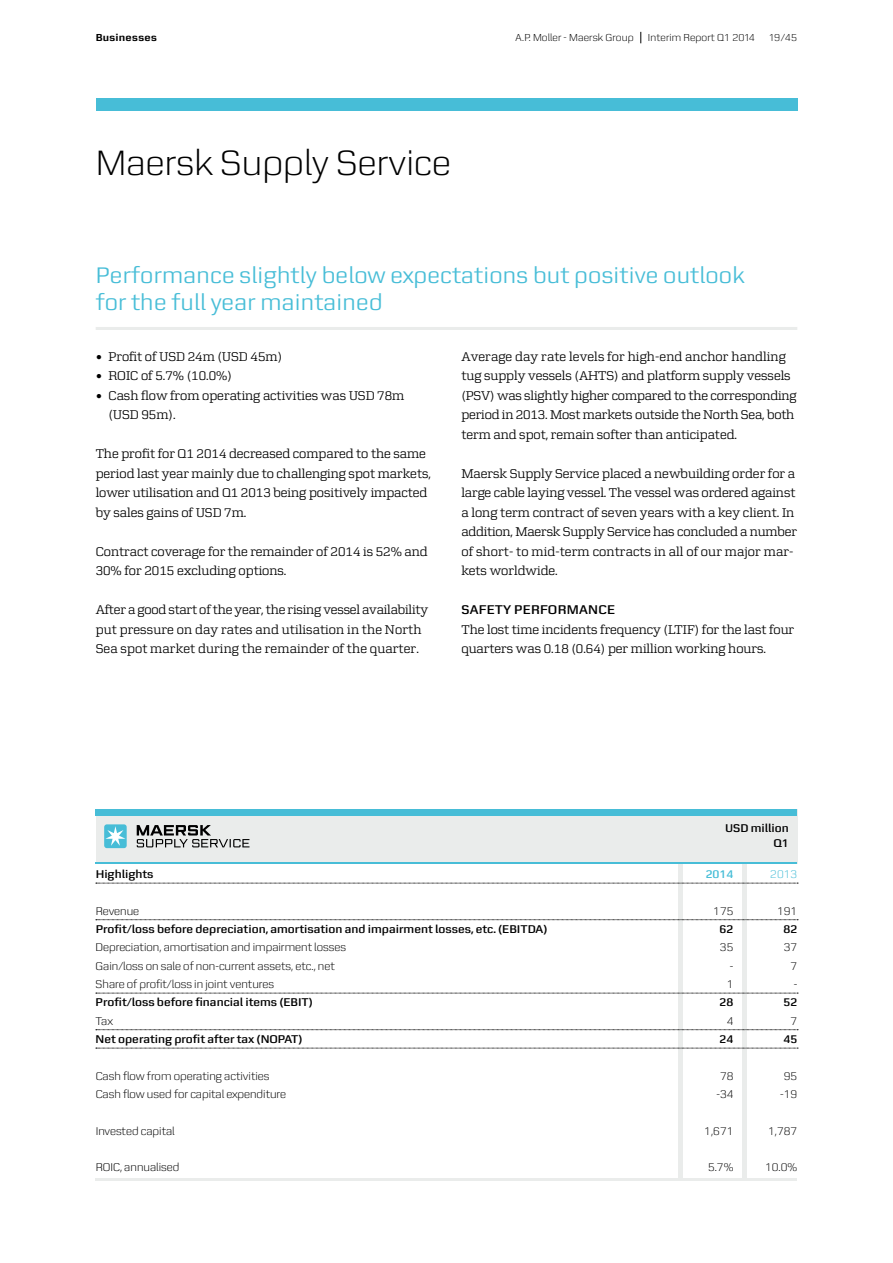
<style>
.page{position:relative;width:893px;height:1263px;background:#fff}
.page>*{position:absolute;margin:0;border:0;box-sizing:border-box;transform-origin:0 0}
.t1{font:300 37.5px "Zetta Sans";letter-spacing:.005em;color:#000}
.t2{font:24px/27px "Zetta Sans";letter-spacing:.01em;color:#47bdd7}
.t3{font:13.5px/19.5px "Zetta Serif";color:#000}
.t4{font:600 13.5px "Zetta Sans";letter-spacing:.02em;color:#000}
.t5{font:300 12px "Zetta Sans";color:#000}
.t6{font:600 12px/15px "Zetta Sans";color:#000;text-align:right}
.t7{font:600 12px "Zetta Sans";color:#47bdd7}
.t8{font:300 12px "Zetta Sans";color:#47bdd7}
.t9{font:300 10.8px "Zetta Sans";letter-spacing:.01em;color:#000}
.t10{font:700 10.8px "Zetta Sans";letter-spacing:.025em;color:#000}
</style>
<div class="page">
<div style="left:96px;top:98px;width:701px;height:13px;background:#47bdd7"></div>
<hr style="left:96px;top:327px;width:701px;height:3px;background:#eaeceb">
<div style="left:96px;top:809px;width:701px;height:55px;background:#eaeceb"></div>
<hr style="left:96px;top:1178px;width:701px;height:2px;background:#eaeceb">
<div style="left:96px;top:809px;width:701px;height:7px;background:#47bdd7"></div>
<hr style="left:96px;top:862px;width:701px;height:2px;background:#47bdd7">
<hr style="left:742px;top:864px;width:4px;height:316px;background:#eaeceb">
<hr style="left:678px;top:864px;width:4px;height:316px;background:#eaeceb">
<svg style="left:96px;top:883px;width:702px;height:1px"></svg>
<svg style="left:96px;top:919px;width:702px;height:1px"></svg>
<svg style="left:96px;top:993px;width:702px;height:1px"></svg>
<svg style="left:96px;top:1029px;width:702px;height:1px"></svg>
<svg style="left:96px;top:1048px;width:702px;height:1px"></svg>
<svg style="left:137px;top:825px;width:112px;height:22px"></svg>
<div style="left:104px;top:824px;width:23px;height:24px;background:#47bdd7;border-radius:3px"></div>
<svg style="left:105px;top:826px;width:20px;height:20px"></svg>
<p class="t10" style="left:96px;top:31px;width:63px">Businesses</p>
<p class="t9" style="left:515px;top:32px;width:120px">A.P. Moller - Maersk Group</p>
<p class="t9" style="left:648px;top:32px;width:109px">Interim Report Q1 2014</p>
<p class="t9" style="left:769px;top:32px;width:30px">19/45</p>
<h1 class="t1" style="left:96px;top:141px;width:357px">Maersk Supply Service</h1>
<h2 class="t2" style="left:96px;top:261px;width:650px">Performance slightly below expectations but positive outlook for the full year maintained</h2>
<p class="t3" style="left:96px;top:347px;width:188px">• Profit of USD 24m (USD 45m)</p>
<p class="t3" style="left:96px;top:366px;width:138px">• ROIC of 5.7% (10.0%)</p>
<p class="t3" style="left:108px;top:386px;width:297px;text-indent:-13px">• Cash flow from operating activities was USD 78m (USD 95m).</p>
<p class="t3" style="left:96px;top:444px;width:337px">The profit for Q1 2014 decreased compared to the same period last year mainly due to challenging spot markets, lower utilisation and Q1 2013 being positively impacted by sales gains of USD 7m.</p>
<p class="t3" style="left:96px;top:542px;width:334px">Contract coverage for the remainder of 2014 is 52% and<br>30% for 2015 excluding options.</p>
<p class="t3" style="left:96px;top:600px;width:334px">After a good start of the year, the rising vessel availability put pressure on day rates and utilisation in the North<br>Sea spot market during the remainder of the quarter.</p>
<p class="t3" style="left:461px;top:347px;width:337px">Average day rate levels for high-end anchor handling tug supply vessels (AHTS) and platform supply vessels (PSV) was slightly higher compared to the corresponding period in 2013. Most markets outside the North Sea, both term and spot, remain softer than anticipated.</p>
<p class="t3" style="left:461px;top:464px;width:337px">Maersk Supply Service placed a newbuilding order for a large cable laying vessel. The vessel was ordered against a long term contract of seven years with a key client. In addition, Maersk Supply Service has concluded a number of short- to mid-term contracts in all of our major mar&shy;kets worldwide.</p>
<p class="t4" style="left:461px;top:602px;width:155px">Safety performance</p>
<p class="t3" style="left:461px;top:620px;width:334px">The lost time incidents frequency (LTIF) for the last four quarters was 0.18 (0.64) per million working hours.</p>
<p class="t6" style="left:725px;top:820px;width:65px">USD million<br>Q1</p>
<p class="t6" style="left:96px;top:866px;width:59px">H ighlights</p>
<p class="t7" style="left:706px;top:867px;width:29px">2014</p>
<p class="t8" style="left:770px;top:867px;width:29px">2013</p>
<p class="t5" style="left:96px;top:904px;width:45px">Revenue</p>
<p class="t5" style="left:713px;top:904px;width:22px">175</p>
<p class="t5" style="left:777px;top:904px;width:22px">191</p>
<p class="t6" style="left:96px;top:921px;width:453px">Profit/loss before depreciation, amortisation and impairment losses, etc. (EBITDA)</p>
<p class="t6" style="left:720px;top:921px;width:15px">62</p>
<p class="t6" style="left:783px;top:921px;width:15px">82</p>
<p class="t5" style="left:96px;top:941px;width:252px">Depreciation, amortisation and impairment losses</p>
<p class="t5" style="left:720px;top:941px;width:15px">35</p>
<p class="t5" style="left:784px;top:941px;width:15px">37</p>
<p class="t5" style="left:96px;top:959px;width:241px">Gain/loss on sale of non-current assets, etc., net</p>
<p class="t5" style="left:730px;top:959px;width:5px">-</p>
<p class="t5" style="left:790px;top:959px;width:8px">7</p>
<p class="t5" style="left:96px;top:977px;width:180px">Share of profit/loss in joint ventures</p>
<p class="t5" style="left:727px;top:977px;width:8px">1</p>
<p class="t5" style="left:794px;top:977px;width:5px">-</p>
<p class="t6" style="left:96px;top:995px;width:219px">Profit/loss before financial items (EBIT)</p>
<p class="t6" style="left:720px;top:995px;width:15px">28</p>
<p class="t6" style="left:783px;top:995px;width:15px">52</p>
<p class="t5" style="left:96px;top:1014px;width:19px">Tax</p>
<p class="t5" style="left:727px;top:1014px;width:8px">4</p>
<p class="t5" style="left:790px;top:1014px;width:8px">7</p>
<p class="t6" style="left:96px;top:1031px;width:174px">N et operating profit after tax (NOPAT</p>
<p class="t6" style="left:298px;top:1031px;width:6px">)</p>
<p class="t6" style="left:720px;top:1031px;width:15px">24</p>
<p class="t6" style="left:783px;top:1031px;width:15px">45</p>
<p class="t5" style="left:96px;top:1069px;width:175px">Cash flow from operating activities</p>
<p class="t5" style="left:720px;top:1069px;width:15px">78</p>
<p class="t5" style="left:784px;top:1069px;width:15px">95</p>
<p class="t5" style="left:96px;top:1087px;width:192px">Cash flow used for capital expenditure</p>
<p class="t5" style="left:716px;top:1087px;width:19px">-34</p>
<p class="t5" style="left:780px;top:1087px;width:19px">-19</p>
<p class="t5" style="left:96px;top:1124px;width:81px">Invested capital</p>
<p class="t5" style="left:704px;top:1124px;width:31px">1,671</p>
<p class="t5" style="left:768px;top:1124px;width:31px">1,787</p>
<p class="t5" style="left:96px;top:1160px;width:85px">ROIC, annualised</p>
<p class="t5" style="left:708px;top:1160px;width:27px">5.7%</p>
<p class="t5" style="left:765px;top:1160px;width:34px">10.0%</p>
</div>
